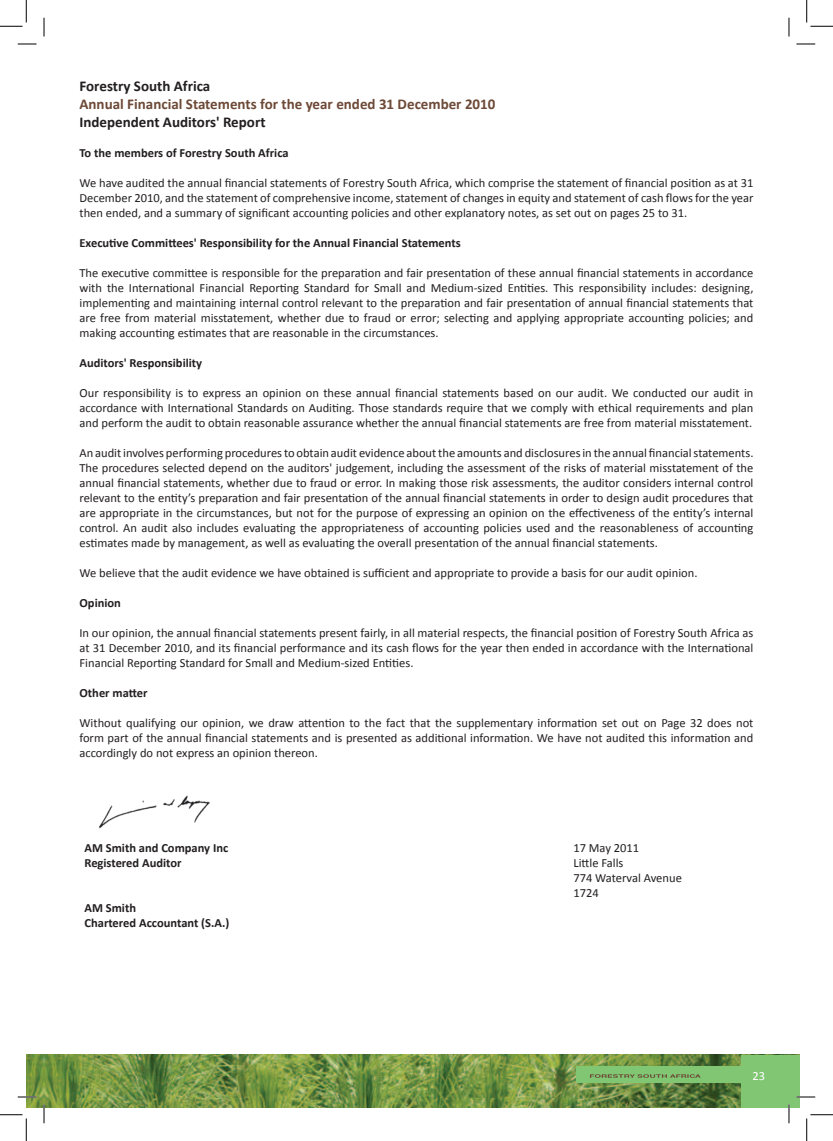
<style>
.page{position:relative;width:833px;height:1141px;background:#fff}
.page>*{position:absolute;margin:0;border:0;box-sizing:border-box;transform-origin:0 0}
.t1{font:700 15px "Calibri";color:#6d4937}
.t2{font:700 15px "Calibri";color:#231f20}
.t3{font:12.5px/15px "Calibri";color:#231f20;text-align:justify}
.t4{font:700 12.5px/15px "Calibri";color:#231f20}
.t5{font:12.5px "Calibri";color:#fff}
</style>
<div class="page">
<img style="left:26px;top:1054px;width:773px;height:53px">
<div style="left:576px;top:1066px;width:181px;height:17px;background:#80c673"></div>
<div style="left:741px;top:1055px;width:58px;height:52px;background:#80c673"></div>
<svg style="left:590px;top:1074px;width:110px;height:3px"></svg>
<img style="left:99px;top:795px;width:111px;height:34px">
<svg style="left:18px;top:43px;width:18px;height:2px"></svg>
<svg style="left:796px;top:43px;width:18px;height:2px"></svg>
<svg style="left:18px;top:1096px;width:18px;height:1px"></svg>
<svg style="left:796px;top:1096px;width:18px;height:1px"></svg>
<svg style="left:43px;top:18px;width:2px;height:18px"></svg>
<svg style="left:43px;top:1104px;width:2px;height:19px"></svg>
<svg style="left:788px;top:18px;width:1px;height:18px"></svg>
<svg style="left:787px;top:1104px;width:2px;height:19px"></svg>
<svg style="left:0;top:0;width:27px;height:27px"></svg>
<svg style="left:0;top:1114px;width:27px;height:26px"></svg>
<svg style="left:806px;top:0;width:26px;height:27px"></svg>
<svg style="left:806px;top:1114px;width:26px;height:26px"></svg>
<p class="t2" style="left:79px;top:76px;width:132px">Forestry South Africa</p>
<p class="t1" style="left:79px;top:94px;width:417px">Annual Financial Statements for the year ended 31 December 2010</p>
<p class="t2" style="left:79px;top:112px;width:187px">Independent Auditors' Report</p>
<p class="t4" style="left:79px;top:145px;width:210px">To the members of Forestry South Africa</p>
<p class="t3" style="left:79px;top:175px;width:675px">We have audited the annual financial statements of Forestry South Africa, which comprise the statement of financial position as at 31<br>December 2010, and the statement of comprehensive income, statement of changes in equity and statement of cash flows for the year then ended, and a summary of significant accounting policies and other explanatory notes, as set out on pages 25 to 31.</p>
<p class="t4" style="left:79px;top:235px;width:382px">Executive Committees' Responsibility for the Annual Financial Statements</p>
<p class="t3" style="left:79px;top:265px;width:675px">The executive committee is responsible for the preparation and fair presentation of these annual financial statements in accordance with the International Financial Reporting Standard for Small and Medium-sized Entities. This responsibility includes: designing, implementing and maintaining internal control relevant to the preparation and fair presentation of annual financial statements that are free from material misstatement, whether due to fraud or error; selecting and applying appropriate accounting policies; and making accounting estimates that are reasonable in the circumstances.</p>
<p class="t4" style="left:79px;top:355px;width:124px">Auditors' Responsibility</p>
<p class="t3" style="left:79px;top:385px;width:675px">Our responsibility is to express an opinion on these annual financial statements based on our audit. We conducted our audit in accordance with International Standards on Auditing. Those standards require that we comply with ethical requirements and plan and perform the audit to obtain reasonable assurance whether the annual financial statements are free from material misstatement.</p>
<p class="t3" style="left:79px;top:445px;width:675px">An audit involves performing procedures to obtain audit evidence about the amounts and disclosures in the annual financial statements.<br>The procedures selected depend on the auditors' judgement, including the assessment of the risks of material misstatement of the annual financial statements, whether due to fraud or error. In making those risk assessments, the auditor considers internal control relevant to the entity’s preparation and fair presentation of the annual financial statements in order to design audit procedures that are appropriate in the circumstances, but not for the purpose of expressing an opinion on the effectiveness of the entity’s internal control. An audit also includes evaluating the appropriateness of accounting policies used and the reasonableness of accounting estimates made by management, as well as evaluating the overall presentation of the annual financial statements.</p>
<p class="t3" style="left:79px;top:565px;width:619px">We believe that the audit evidence we have obtained is sufficient and appropriate to provide a basis for our audit opinion.</p>
<p class="t4" style="left:79px;top:595px;width:43px">Opinion</p>
<p class="t3" style="left:79px;top:625px;width:675px">In our opinion, the annual financial statements present fairly, in all material respects, the financial position of Forestry South Africa as at 31 December 2010, and its financial performance and its cash flows for the year then ended in accordance with the International Financial Reporting Standard for Small and Medium-sized Entities.</p>
<p class="t4" style="left:79px;top:685px;width:70px">Other matter</p>
<p class="t3" style="left:79px;top:715px;width:675px">Without qualifying our opinion, we draw attention to the fact that the supplementary information set out on Page 32 does not form part of the annual financial statements and is presented as additional information. We have not audited this information and accordingly do not express an opinion thereon.</p>
<p class="t4" style="left:84px;top:839px;width:145px">AM Smith and Company Inc<br>Registered Auditor</p>
<p class="t4" style="left:84px;top:899px;width:146px">AM Smith<br>Chartered Accountant (S.A.)</p>
<p class="t3" style="left:573px;top:839px;width:110px;text-align:left">17 May 2011<br>Little Falls<br>774 Waterval Avenue<br>1724</p>
<p class="t5" style="left:752px;top:1067px;width:14px">23</p>
</div>
